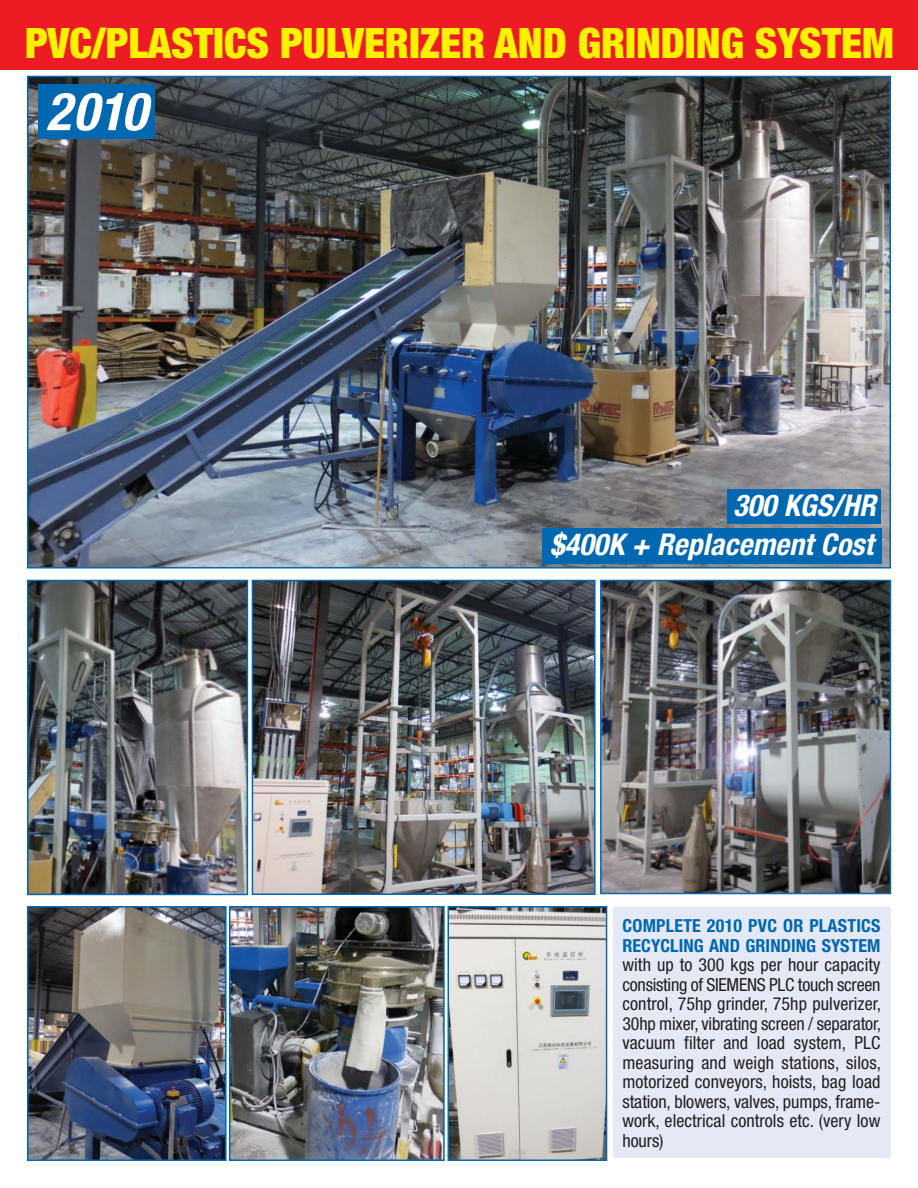
<style>
.page{position:relative;width:918px;height:1188px;background:#fff}
.page>*{position:absolute;margin:0;border:0;box-sizing:border-box;transform-origin:0 0}
.t1{font:italic 700 condensed 52.5px "Helvetica Neue";color:#fff}
.t2{font:900 condensed 42px "Helvetica Neue";color:#fff200}
.t3{font:italic 700 condensed 30px/39px "Helvetica Neue";color:#fff;text-align:right}
.t4{font:condensed 18px/19.5px "Helvetica Neue";color:#231f20;text-align:justify}
.t5{font:700 condensed 18px/19.5px "Helvetica Neue";letter-spacing:.005em;color:#0067b1}
</style>
<div class="page">
<div style="left:0;top:0;width:918px;height:70px;background:#ed1c24"></div>
<img style="left:30px;top:79px;width:858px;height:487px">
<div style="left:728px;top:489px;width:153px;height:35px;background:#0067b1"></div>
<div style="left:542px;top:528px;width:339px;height:35px;background:#0067b1"></div>
<div style="left:38px;top:84px;width:117px;height:54px;background:#0067b1"></div>
<img style="left:30px;top:583px;width:215px;height:309px">
<div style="left:27px;top:580px;width:221px;height:315px;border:2px solid #0067b1"></div>
<img style="left:255px;top:583px;width:338px;height:309px">
<div style="left:252px;top:580px;width:344px;height:315px;border:2px solid #0067b1"></div>
<img style="left:603px;top:583px;width:285px;height:308px">
<div style="left:600px;top:580px;width:291px;height:314px;border:2px solid #0067b1"></div>
<img style="left:30px;top:909px;width:194px;height:249px">
<div style="left:27px;top:906px;width:200px;height:255px;border:2px solid #0067b1"></div>
<img style="left:232px;top:909px;width:210px;height:249px">
<div style="left:229px;top:906px;width:216px;height:255px;border:2px solid #0067b1"></div>
<img style="left:451px;top:909px;width:153px;height:249px">
<div style="left:448px;top:906px;width:159px;height:255px;border:2px solid #0067b1"></div>
<div style="left:614px;top:908px;width:277px;height:250px;background:#e5e9f5"></div>
<h2 class="t2" style="left:25px;top:28px;width:870px">PVC/PLASTICS PULVERIZER AND GRINDING SYSTEM</h2>
<h1 class="t1" style="left:46px;top:93px;width:112px">2010</h1>
<h3 class="t3" style="left:550px;top:489px;width:333px">300 KGS/HR<br>$400K + Replacement Cost</h3>
<p class="t5" style="left:622px;top:918px;width:260px">COMPLETE 2010 PVC OR PLASTICS<br>RECYCLING AND GRINDING SYSTEM</p>
<p class="t4" style="left:622px;top:957px;width:260px">with up to 300 kgs per hour capacity consisting of SIEMENS PLC touch screen control, 75hp grinder, 75hp pulverizer, 30hp mixer, vibrating screen / separator, vacuum filter and load system, PLC measuring and weigh stations, silos, motorized conveyors, hoists, bag load station, blowers, valves, pumps, frame&shy;work, electrical controls etc. (very low hours)</p>
</div>
